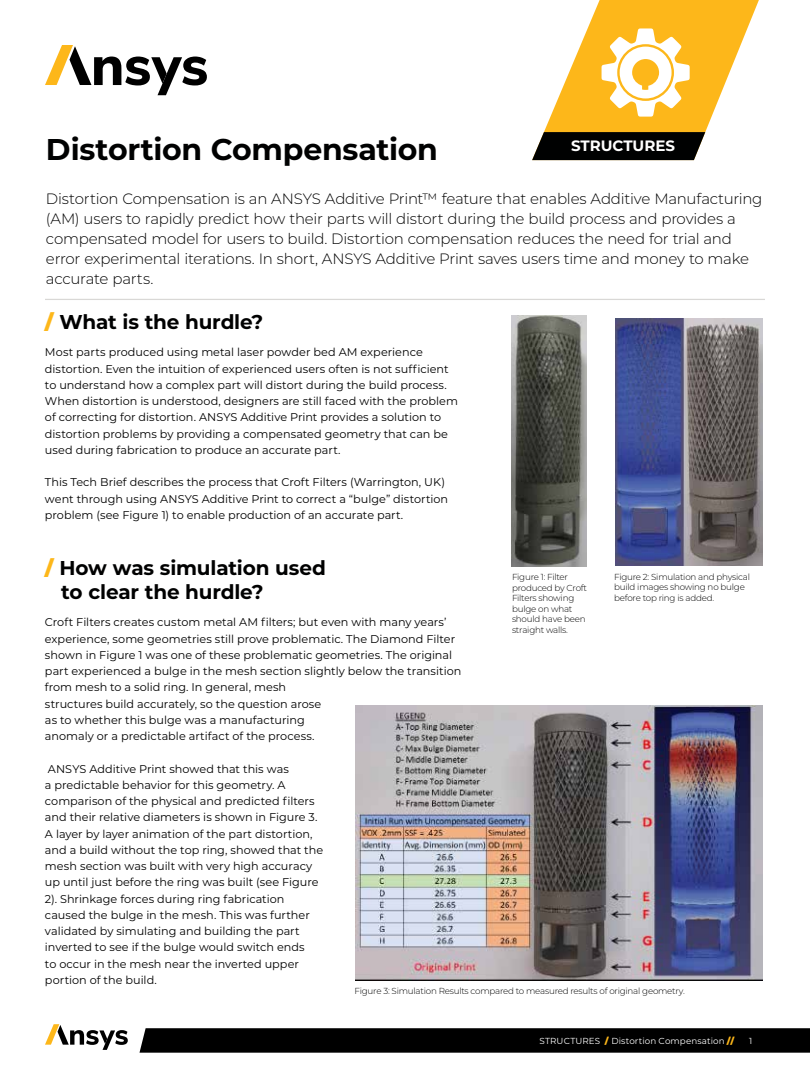
<style>
.page{position:relative;width:810px;height:1080px;background:#fff}
.page>*{position:absolute;margin:0;border:0;box-sizing:border-box;transform-origin:0 0}
.t1{font:700 30px "Montserrat";letter-spacing:-.01em;color:#000101}
.t2{font:700 20px/23.8px "Montserrat";letter-spacing:-.01em;color:#000101}
.t3{font:300 15px/20px "Montserrat";letter-spacing:-.015em;color:#000101}
.t4{font:700 15px "Montserrat";color:#fff}
.t5{font:11.25px/16.2px "Montserrat";color:#000101}
.t6{font:300 8.75px/10.5px "Montserrat";letter-spacing:-.025em;color:#000}
.t7{font:8.75px "Montserrat";letter-spacing:.01em;color:#fff}
.s1{font-weight:900;color:#fdb71a}
</style>
<div class="page">
<svg style="left:140px;top:1028px;width:670px;height:25px;background:#060606"></svg>
<svg style="left:45px;top:1024px;width:83px;height:26px"></svg>
<svg style="left:45px;top:45px;width:162px;height:50px"></svg>
<hr style="left:45px;top:299px;width:720px;height:1px;background:#d9d8d6">
<svg style="left:544px;top:0;width:215px;height:133px;fill:#fdb71a"></svg>
<svg style="left:602px;top:28px;width:88px;height:89px"></svg>
<svg style="left:532px;top:132px;width:173px;height:28px;background:#111211"></svg>
<img style="left:355px;top:706px;width:408px;height:274px">
<img style="left:616px;top:318px;width:146px;height:247px">
<img style="left:511px;top:315px;width:76px;height:251px">
<h1 class="t1" style="left:46px;top:128px;width:393px">Distortion Compensation</h1>
<p class="t3" style="left:46px;top:188px;width:718px">Distortion Compensation is an ANSYS Additive Print™ feature that enables Additive Manufacturing (AM) users to rapidly predict how their parts will distort during the build process and provides a compensated model for users to build. Distortion compensation reduces the need for trial and error experimental iterations. In short, ANSYS Additive Print saves users time and money to make accurate parts.</p>
<h3 class="t4" style="left:571px;top:135px;width:105px">STRUCTURES</h3>
<h2 class="t2" style="left:45px;top:309px;width:220px"><span class="s1">/</span> What is the hurdle?</h2>
<p class="t5" style="left:45px;top:344px;width:414px">Most parts produced using metal laser powder bed AM experience distortion. Even the intuition of experienced users often is not sufficient to understand how a complex part will distort during the build process.<br>When distortion is understood, designers are still faced with the problem of correcting for distortion. ANSYS Additive Print provides a solution to distortion problems by providing a compensated geometry that can be used during fabrication to produce an accurate part.</p>
<p class="t5" style="left:45px;top:474px;width:405px">This Tech Brief describes the process that Croft Filters (Warrington, UK) went through using ANSYS Additive Print to correct a “bulge” distortion problem (see Figure 1) to enable production of an accurate part.</p>
<h2 class="t2" style="left:61px;top:555px;width:266px;text-indent:-16px"><span class="s1">/</span> How was simulation used to clear the hurdle?</h2>
<p class="t5" style="left:45px;top:614px;width:418px">Croft Filters creates custom metal AM filters; but even with many years’ experience, some geometries still prove problematic. The Diamond Filter shown in Figure 1 was one of these problematic geometries. The original part experienced a bulge in the mesh section slightly below the transition from mesh to a solid ring. In general, mesh<br>structures build accurately, so the question arose<br>as to whether this bulge was a manufacturing<br>anomaly or a predictable artifact of the process.</p>
<p class="t5" style="left:45px;top:760px;width:280px">ANSYS Additive Print showed that this was<br>a predictable behavior for this geometry. A comparison of the physical and predicted filters and their relative diameters is shown in Figure 3.<br>A layer by layer animation of the part distortion, and a build without the top ring, showed that the mesh section was built with very high accuracy up until just before the ring was built (see Figure 2). Shrinkage forces during ring fabrication caused the bulge in the mesh. This was further validated by simulating and building the part inverted to see if the bulge would switch ends<br>to occur in the mesh near the inverted upper portion of the build.</p>
<p class="t6" style="left:355px;top:986px;width:332px">Figure 3: Simulation Results compared to measured results of original geometry.</p>
<p class="t6" style="left:614px;top:571px;width:137px">Figure 2: Simulation and physical build images showing no bulge before top ring is added.</p>
<p class="t6" style="left:512px;top:572px;width:77px">Figure 1: Filter produced by Croft<br>Filters showing bulge on what should have been straight walls.</p>
<p class="t7" style="left:539px;top:1035px;width:196px">STRUCTURES <span class="s1">/</span> Distortion Compensation <span class="s1">//</span></p>
<p class="t7" style="left:749px;top:1035px;width:5px">1</p>
</div>
